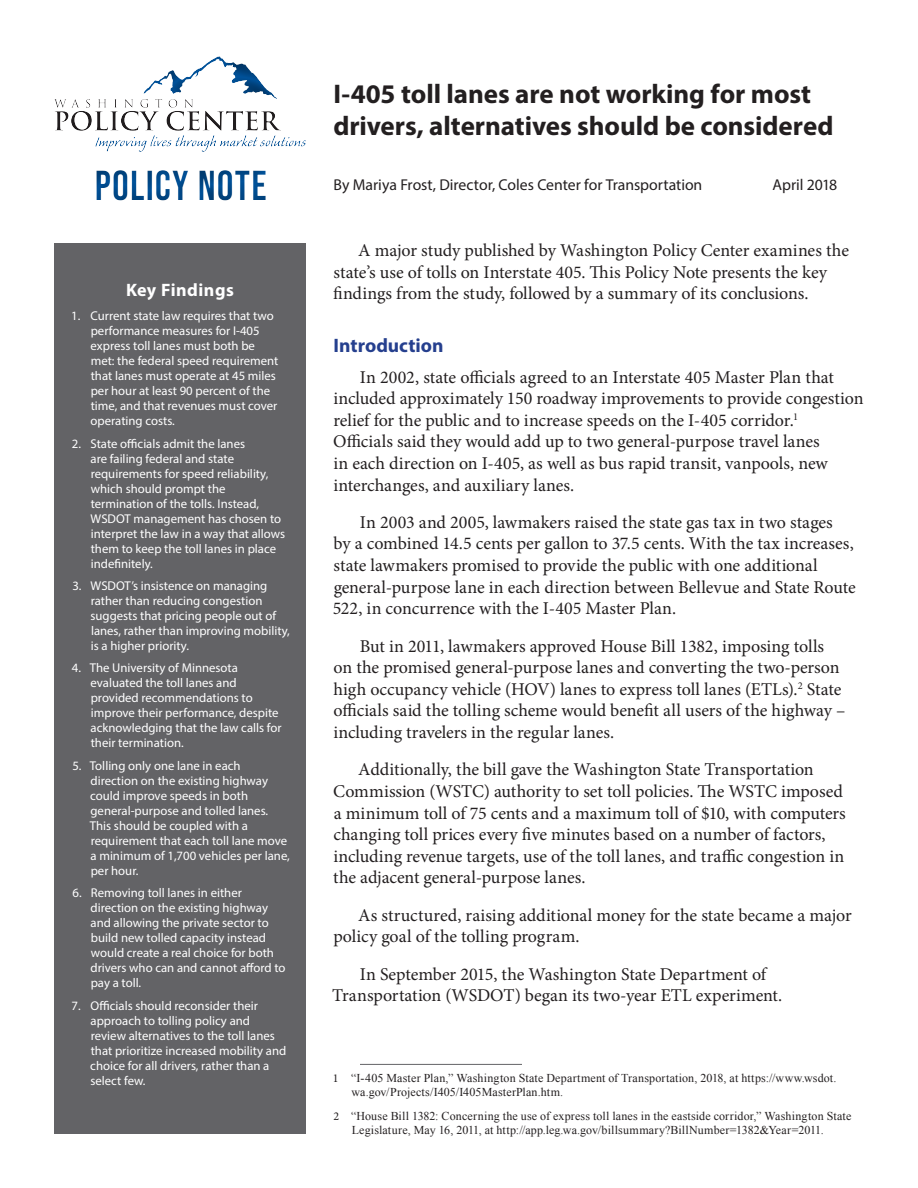
<style>
.page{position:relative;width:918px;height:1188px;background:#fff}
.page>*{position:absolute;margin:0;border:0;box-sizing:border-box;transform-origin:0 0}
.t1{font:42px "Bebas Neue";letter-spacing:.03em;color:#01529a}
.t2{font:700 27px/32.4px "Myriad Pro";letter-spacing:-.005em;color:#231f20}
.t3{font:700 19.5px "Myriad Pro";color:#253f8e}
.t4{font:18px/21.6px "Minion Pro";letter-spacing:-.005em;color:#231f20}
.t5{font:700 18px "Myriad Pro";letter-spacing:.03em;color:#fff}
.t6{font:15.75px "Myriad Pro";color:#231f20}
.t7{font:12.75px/15px "Myriad Pro";color:#fff}
.t8{font:12px/14.4px "Times New Roman";letter-spacing:.01em;color:#231f20}
.s1{font-family:"Minion Pro"}
</style>
<div class="page">
<div style="left:54px;top:243px;width:252px;height:891px;background:#636366"></div>
<hr style="left:360px;top:1064px;width:162px;height:1px;background:#636366">
<div style="left:42px;top:52px;width:266px;height:164px;background:#231f20;opacity:.5"></div>
<h1 class="t1" style="left:95px;top:162px;width:174px">POLICY NOTE</h1>
<p class="t5" style="left:126px;top:278px;width:109px">Key Findings</p>
<p class="t7" style="left:90px;top:308px;width:189px;text-indent:-19px">1. Current state law requires that two performance measures for I-405 express toll lanes must both be met: the federal speed requirement that lanes must operate at 45 miles per hour at least 90 percent of the time, and that revenues must cover operating costs.</p>
<p class="t7" style="left:91px;top:436px;width:196px;text-indent:-19px">2. State officials admit the lanes<br>are failing federal and state requirements for speed reliability, which should prompt the termination of the tolls. Instead,<br>WSDOT management has chosen to interpret the law in a way that allows them to keep the toll lanes in place indefinitely.</p>
<p class="t7" style="left:90px;top:578px;width:201px;text-indent:-18px">3. WSDOT’s insistence on managing rather than reducing congestion suggests that pricing people out of lanes, rather than improving mobility, is a higher priority.</p>
<p class="t7" style="left:90px;top:661px;width:193px;text-indent:-19px">4. The University of Minnesota evaluated the toll lanes and provided recommendations to improve their performance, despite acknowledging that the law calls for their termination.</p>
<p class="t7" style="left:90px;top:758px;width:202px;text-indent:-17px">5. Tolling only one lane in each direction on the existing highway could improve speeds in both general-purpose and tolled lanes.<br>This should be coupled with a requirement that each toll lane move a minimum of 1,700 vehicles per lane, per hour.</p>
<p class="t7" style="left:91px;top:885px;width:197px;text-indent:-18px">6. Removing toll lanes in either direction on the existing highway and allowing the private sector to build new tolled capacity instead would create a real choice for both drivers who can and cannot afford to pay a toll.</p>
<p class="t7" style="left:90px;top:998px;width:198px;text-indent:-19px">7. Officials should reconsider their approach to tolling policy and review alternatives to the toll lanes that prioritize increased mobility and choice for all drivers, rather than a select few.</p>
<h2 class="t2" style="left:333px;top:77px;width:502px">I-405 toll lanes are not working for most drivers, alternatives should be considered</h2>
<p class="t6" style="left:334px;top:175px;width:370px">By Mariya Frost, Director, Coles Center for Transportation</p>
<p class="t6" style="left:773px;top:175px;width:66px">April 2018</p>
<p class="t4" style="left:333px;top:240px;width:517px;text-indent:25px">A major study published by Washington Policy Center examines the state’s use of tolls on Interstate 405. This Policy Note presents the key findings from the study, followed by a summary of its conclusions.</p>
<p class="t3" style="left:334px;top:333px;width:111px">Introduction</p>
<p class="t4" style="left:333px;top:366px;width:532px;text-indent:27px">In 2002, state officials agreed to an Interstate 405 Master Plan that included approximately 150 roadway improvements to provide congestion relief for the public and to increase speeds on the I-405 corridor.<sup>1<br></sup>Officials said they would add up to two general-purpose travel lanes<br>in each direction on I-405, as well as bus rapid transit, vanpools, new interchanges, and auxiliary lanes.</p>
<p class="t4" style="left:333px;top:511px;width:524px;text-indent:27px">In 2003 and 2005, lawmakers raised the state gas tax in two stages<br>by a combined 14.5 cents per gallon to 37.5 cents. With the tax increases, state lawmakers promised to provide the public with one additional general-purpose lane in each direction between Bellevue and State Route 522, in concurrence with the I-405 Master Plan.</p>
<p class="t4" style="left:333px;top:635px;width:514px;text-indent:26px">But in 2011, lawmakers approved House Bill 1382, imposing tolls on the promised general-purpose lanes and converting the two-person high occupancy vehicle (HOV) lanes to express toll lanes (ETLs).<sup>2</sup> State officials said the tolling scheme would benefit all users of the highway – including travelers in the regular lanes.</p>
<p class="t4" style="left:333px;top:759px;width:514px;text-indent:25px">Additionally, the bill gave the Washington State Transportation Commission (WSTC) authority to set toll policies. The WSTC imposed a minimum toll of 75 cents and a maximum toll of $10, with computers changing toll prices every five minutes based on a number of factors, including revenue targets, use of the toll lanes, and traffic congestion in the adjacent general-purpose lanes.</p>
<p class="t4" style="left:333px;top:904px;width:520px;text-indent:25px">As structured, raising additional money for the state became a major policy goal of the tolling program.</p>
<p class="t4" style="left:332px;top:963px;width:452px;text-indent:28px">In September 2015, the Washington State Department of<br>Transportation (WSDOT) began its two-year ETL experiment.</p>
<p class="t8" style="left:351px;top:1070px;width:486px;text-indent:-19px"><span class="s1">1</span> “I-405 Master Plan,” Washington State Department of Transportation, 2018, at https://www.wsdot. wa.gov/Projects/I405/I405MasterPlan.htm.</p>
<p class="t8" style="left:352px;top:1108px;width:501px;text-indent:-18px"><span class="s1">2</span> “House Bill 1382: Concerning the use of express toll lanes in the eastside corridor,” Washington State<br>Legislature, May 16, 2011, at http://app.leg.wa.gov/billsummary?BillNumber=1382&amp;Year=2011.</p>
</div>
